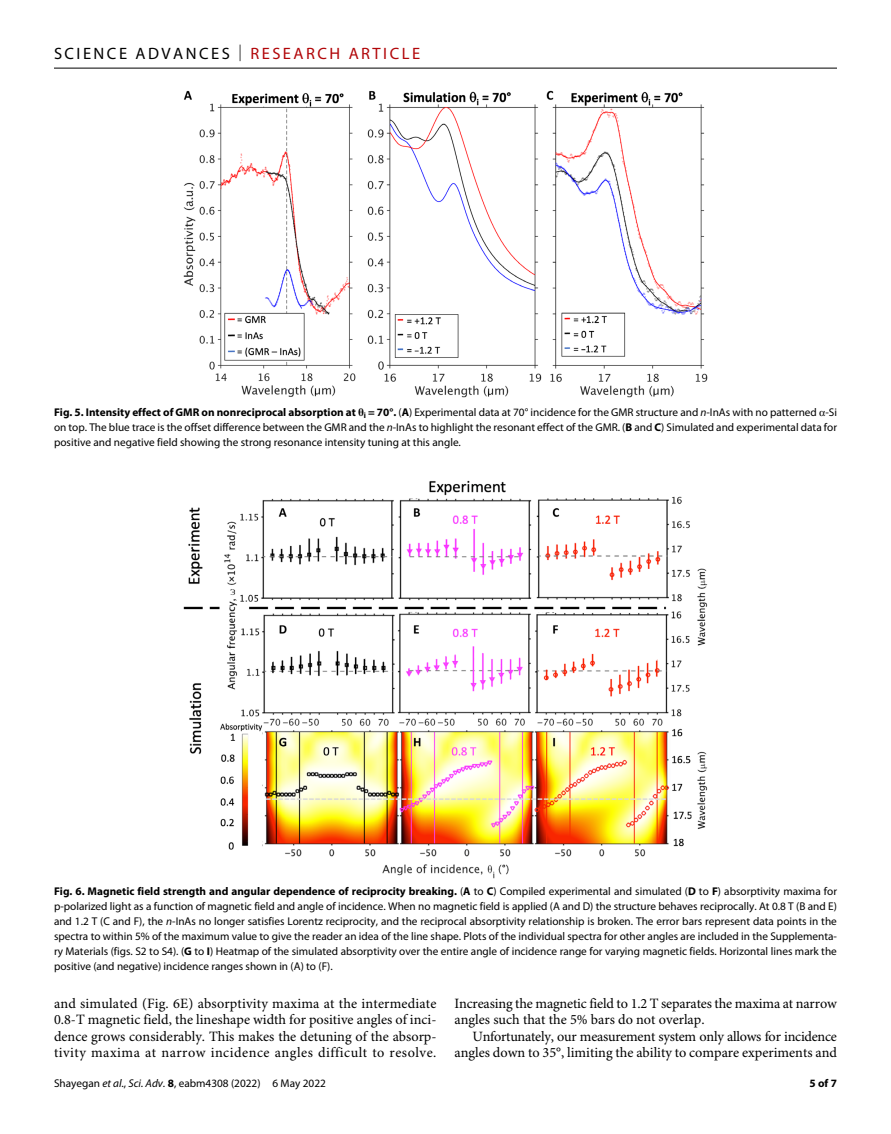
<style>
.page{position:relative;width:891px;height:1134px;background:#fff}
.page>*{position:absolute;margin:0;border:0;box-sizing:border-box;transform-origin:0 0}
.t1{font:16.5px "Myriad Pro";letter-spacing:.15em;color:#000}
.t2{font:14.25px/16.5px "Minion Pro";color:#000;text-align:justify}
.t3{font:14.25px/16.5px "Minion Pro";letter-spacing:-.02em;color:#000;text-align:right}
.t4{font:11.25px/15px "Myriad Pro";color:#000;text-align:justify}
.t5{font:700 11.25px "Myriad Pro";color:#000}
.s1{font-weight:300}
.s2{color:#b10508}
.s3{font-weight:700}
.s4{font-style:italic}
</style>
<div class="page">
<hr style="left:54px;top:68px;width:783px;height:1px;background:#000">
<img style="left:184px;top:90px;width:523px;height:308px">
<img style="left:184px;top:480px;width:523px;height:398px">
<h1 class="t1" style="left:54px;top:40px;width:368px">SCIENCE ADVANCES <span class="s1">|</span> <span class="s2">RESEARCH ARTICLE</span></h1>
<p class="t4" style="left:54px;top:405px;width:785px"><span class="s3">Fig. 5. Intensity effect of GMR on nonreciprocal absorption at</span> ❑<sub>i</sub> <span class="s3">= 70°.</span> (<span class="s3">A</span>) Experimental data at 70° incidence for the GMR structure and <span class="s4">n</span>-InAs with no patterned -Si on top. The blue trace is the offset difference between the GMR and the <span class="s4">n</span>-InAs to highlight the resonant effect of the GMR. (<span class="s3">B</span> and <span class="s3">C</span>) Simulated and experimental data for positive and negative field showing the strong resonance intensity tuning at this angle.</p>
<p class="t4" style="left:54px;top:884px;width:785px"><span class="s3">Fig. 6. Magnetic field strength and angular dependence of reciprocity breaking.</span> (<span class="s3">A</span> to <span class="s3">C</span>) Compiled experimental and simulated (<span class="s3">D</span> to <span class="s3">F</span>) absorptivity maxima for p-polarized light as a function of magnetic field and angle of incidence. When no magnetic field is applied (A and D) the structure behaves reciprocally. At 0.8 T (B and E) and 1.2 T (C and F), the <span class="s4">n</span>-InAs no longer satisfies Lorentz reciprocity, and the reciprocal absorptivity relationship is broken. The error bars represent data points in the spectra to within 5% of the maximum value to give the reader an idea of the line shape. Plots of the individual spectra for other angles are included in the Supplementa&shy;ry Materials (figs. S2 to S4). (<span class="s3">G</span> to <span class="s3">I</span>) Heatmap of the simulated absorptivity over the entire angle of incidence range for varying magnetic fields. Horizontal lines mark the positive (and negative) incidence ranges shown in (A) to (F).</p>
<p class="t2" style="left:54px;top:996px;width:384px">and simulated (Fig. 6E) absorptivity maxima at the intermediate 0.8-T magnetic field, the lineshape width for positive angles of inci&shy;dence grows considerably. This makes the detuning of the absorp&shy;tivity maxima at narrow incidence angles difficult to resolve.</p>
<p class="t2" style="left:454px;top:996px;width:384px">Increasing the magnetic field to 1.2 T separates the maxima at narrow angles such that the 5% bars do not overlap.</p>
<p class="t3" style="left:454px;top:1029px;width:384px">Unfortunately, our measurement system only allows for incidence angles down to 35°, limiting the ability to compare experiments and</p>
<p class="t4" style="left:54px;top:1076px;width:273px">Shayegan <span class="s4">et al</span>., <span class="s4">Sci. Adv.</span> <span class="s3">8</span>, eabm4308 (2022) 6 May 2022</p>
<p class="t5" style="left:810px;top:1074px;width:29px">5 of 7</p>
</div>
